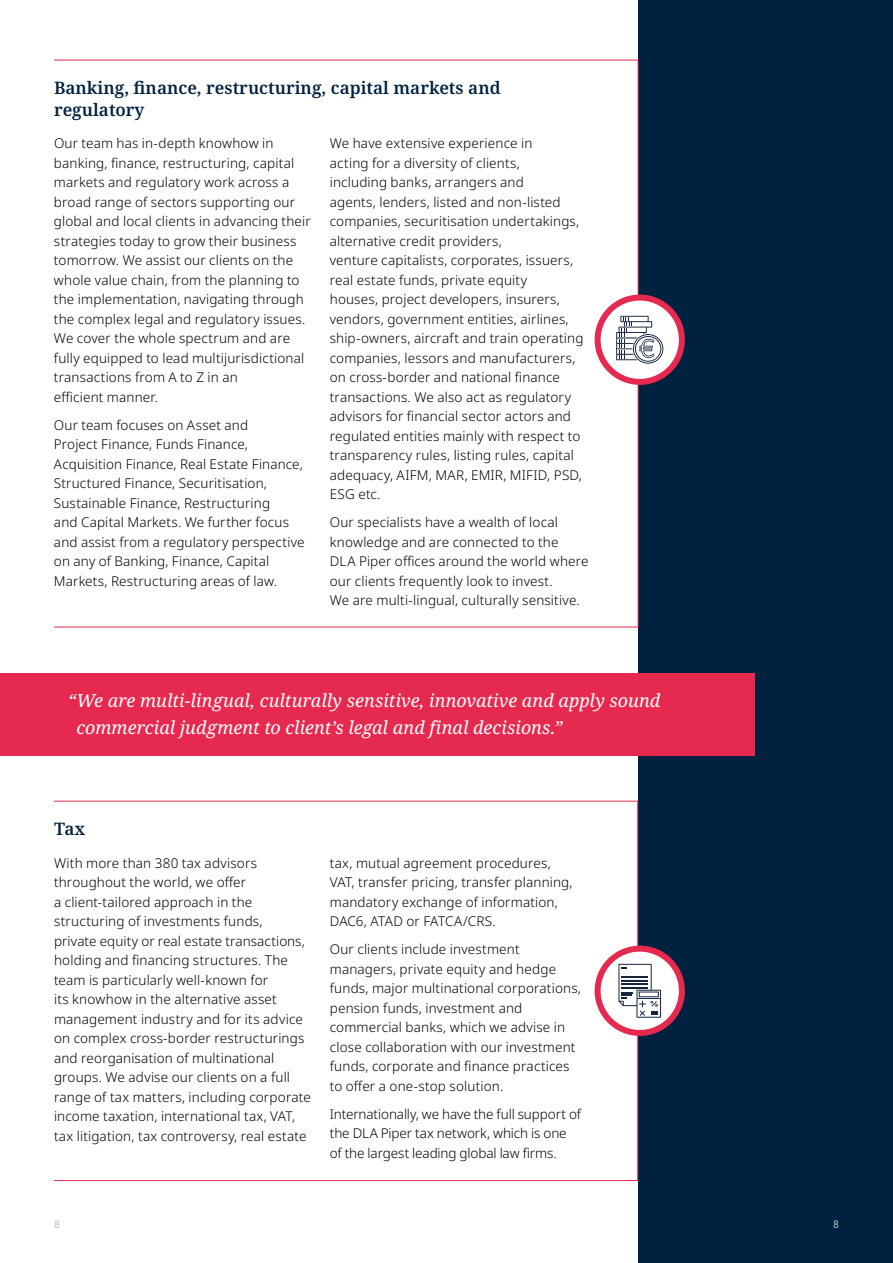
<style>
.page{position:relative;width:893px;height:1263px;background:#fff}
.page>*{position:absolute;margin:0;border:0;box-sizing:border-box;transform-origin:0 0}
.t1{font:italic 18px/27px "Noto Serif";color:#fff}
.t2{font:600 17.25px/21.8px "Noto Serif";color:#002240}
.t3{font:300 13.5px/19.5px "Noto Sans";letter-spacing:.01em;color:#000}
.t4{font:300 13.5px/19.5px "Noto Sans";letter-spacing:-.01em;color:#000}
.t5{font:10.5px "Noto Sans";color:#bebebe}
</style>
<div class="page">
<div style="left:638px;top:0;width:255px;height:1263px;background:#002240"></div>
<div style="left:0;top:673px;width:755px;height:82px;background:#e62a4f"></div>
<svg style="left:54px;top:59px;width:585px;height:569px"></svg>
<svg style="left:598px;top:298px;width:84px;height:84px;fill:#fff"></svg>
<svg style="left:616px;top:316px;width:47px;height:48px"></svg>
<div style="left:595px;top:295px;width:90px;height:90px;border:6px solid #e62a4f;border-radius:50%"></div>
<svg style="left:54px;top:800px;width:584px;height:381px"></svg>
<svg style="left:598px;top:949px;width:84px;height:84px;fill:#fff"></svg>
<svg style="left:618px;top:964px;width:43px;height:54px"></svg>
<div style="left:595px;top:946px;width:90px;height:90px;border:6px solid #e62a4f;border-radius:50%"></div>
<p class="t2" style="left:54px;top:78px;width:448px">Banking, finance, restructuring, capital markets and regulatory</p>
<p class="t3" style="left:54px;top:134px;width:258px">Our team has in-depth knowhow in banking, finance, restructuring, capital markets and regulatory work across a broad range of sectors supporting our global and local clients in advancing their strategies today to grow their business tomorrow. We assist our clients on the whole value chain, from the planning to the implementation, navigating through the complex legal and regulatory issues.<br>We cover the whole spectrum and are fully equipped to lead multijurisdictional transactions from A to Z in an<br>efficient manner.</p>
<p class="t3" style="left:54px;top:416px;width:252px">Our team focuses on Asset and<br>Project Finance, Funds Finance, Acquisition Finance, Real Estate Finance, Structured Finance, Securitisation, Sustainable Finance, Restructuring<br>and Capital Markets. We further focus and assist from a regulatory perspective on any of Banking, Finance, Capital Markets, Restructuring areas of law.</p>
<p class="t3" style="left:330px;top:134px;width:255px">We have extensive experience in<br>acting for a diversity of clients,<br>including banks, arrangers and<br>agents, lenders, listed and non-listed companies, securitisation undertakings, alternative credit providers,<br>venture capitalists, corporates, issuers, real estate funds, private equity<br>houses, project developers, insurers, vendors, government entities, airlines, ship‑owners, aircraft and train operating companies, lessors and manufacturers, on cross-border and national finance transactions. We also act as regulatory advisors for financial sector actors and regulated entities mainly with respect to transparency rules, listing rules, capital adequacy, AIFM, MAR, EMIR, MIFID, PSD, ESG etc.</p>
<p class="t3" style="left:330px;top:513px;width:260px">Our specialists have a wealth of local knowledge and are connected to the<br>DLA Piper offices around the world where our clients frequently look to invest.<br>We are multi-lingual, culturally sensitive.</p>
<h1 class="t1" style="left:76px;top:688px;width:585px;text-indent:-8px">“We are multi‑lingual, culturally sensitive, innovative and apply sound commercial judgment to client’s legal and final decisions.”</h1>
<p class="t2" style="left:54px;top:819px;width:33px">Tax</p>
<p class="t3" style="left:54px;top:853px;width:258px">With more than 380 tax advisors throughout the world, we offer<br>a client‑tailored approach in the structuring of investments funds,<br>private equity or real estate transactions, holding and financing structures. The team is particularly well‑known for<br>its knowhow in the alternative asset management industry and for its advice on complex cross-border restructurings and reorganisation of multinational groups. We advise our clients on a full range of tax matters, including corporate income taxation, international tax, VAT, tax litigation, tax controversy, real estate</p>
<p class="t3" style="left:330px;top:853px;width:244px">tax, mutual agreement procedures, VAT, transfer pricing, transfer planning, mandatory exchange of information, DAC6, ATAD or FATCA/CRS.</p>
<p class="t3" style="left:330px;top:940px;width:253px">Our clients include investment managers, private equity and hedge funds, major multinational corporations, pension funds, investment and commercial banks, which we advise in close collaboration with our investment funds, corporate and finance practices to offer a one-stop solution.</p>
<p class="t4" style="left:330px;top:1104px;width:253px">Internationally, we have the full support of the DLA Piper tax network, which is one of the largest leading global law firms.</p>
<p class="t5" style="left:54px;top:1216px;width:7px">8</p>
<p class="t5" style="left:833px;top:1216px;width:7px">8</p>
</div>
